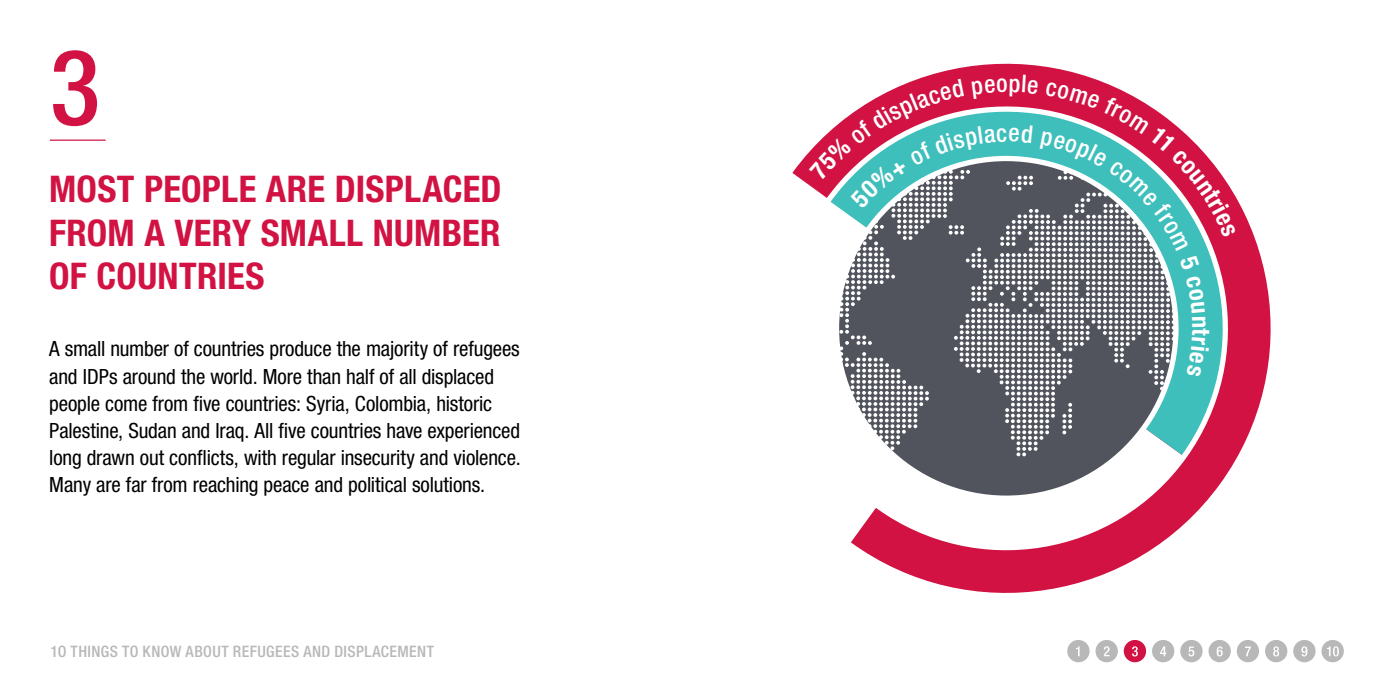
<style>
.page{position:relative;width:1389px;height:695px;background:#fff}
.page>*{position:absolute;margin:0;border:0;box-sizing:border-box;transform-origin:0 0}
.t1{font:500 condensed 105px "Helvetica Neue LT Std";color:#d11242}
.t2{font:700 condensed 36.75px/43.8px "Helvetica Neue LT Std";letter-spacing:.005em;color:#d11242;text-align:justify}
.t3{font:condensed 21px/27.1px "Helvetica Neue LT Std";letter-spacing:-.005em;color:#000}
.t4{font:500 condensed 15.75px "Helvetica Neue LT Std";letter-spacing:.025em;color:#b9b8b9}
</style>
<div class="page">
<hr style="left:50px;top:139px;width:56px;height:2px;background:#d11242">
<svg style="left:938px;top:63px;width:333px;height:530px"></svg>
<div style="left:1067px;top:639px;width:23px;height:23px;background:#b9b8b9;border-radius:50%"></div>
<svg style="left:1076px;top:646px;width:4px;height:10px"></svg>
<div style="left:1096px;top:639px;width:22px;height:23px;background:#b9b8b9;border-radius:50%"></div>
<svg style="left:1104px;top:646px;width:6px;height:10px"></svg>
<div style="left:1124px;top:639px;width:22px;height:23px;background:#d11242;border-radius:50%"></div>
<svg style="left:1132px;top:646px;width:6px;height:10px"></svg>
<div style="left:1152px;top:639px;width:22px;height:23px;background:#b9b8b9;border-radius:50%"></div>
<svg style="left:1160px;top:646px;width:6px;height:10px"></svg>
<div style="left:1180px;top:639px;width:23px;height:23px;background:#b9b8b9;border-radius:50%"></div>
<svg style="left:1189px;top:646px;width:5px;height:10px"></svg>
<div style="left:1209px;top:639px;width:22px;height:23px;background:#b9b8b9;border-radius:50%"></div>
<svg style="left:1217px;top:646px;width:6px;height:10px"></svg>
<div style="left:1237px;top:639px;width:22px;height:23px;background:#b9b8b9;border-radius:50%"></div>
<svg style="left:1245px;top:646px;width:6px;height:10px"></svg>
<div style="left:1265px;top:639px;width:22px;height:23px;background:#b9b8b9;border-radius:50%"></div>
<svg style="left:1273px;top:646px;width:6px;height:10px"></svg>
<div style="left:1293px;top:639px;width:23px;height:23px;background:#b9b8b9;border-radius:50%"></div>
<svg style="left:1301px;top:646px;width:6px;height:10px"></svg>
<div style="left:1321px;top:639px;width:23px;height:23px;background:#b9b8b9;border-radius:50%"></div>
<svg style="left:1327px;top:646px;width:12px;height:10px"></svg>
<svg style="left:792px;top:72px;width:463px;height:512px"></svg>
<svg style="left:809px;top:75px;width:427px;height:423px"></svg>
<h1 class="t1" style="left:50px;top:25px;width:52px">3</h1>
<h2 class="t2" style="left:49px;top:166px;width:454px">MOST PEOPLE ARE DISPLACED FROM A VERY SMALL NUMBER OF COUNTRIES</h2>
<p class="t3" style="left:49px;top:335px;width:473px">A small number of countries produce the majority of refugees and IDPs around the world. More than half of all displaced people come from five countries: Syria, Colombia, historic Palestine, Sudan and Iraq. All five countries have experienced long drawn out conflicts, with regular insecurity and violence.<br>Many are far from reaching peace and political solutions.</p>
<p class="t4" style="left:51px;top:642px;width:385px">1O THINGS TO KNOW ABOUT REFUGEES AND DISPLACEMENT</p>
</div>
